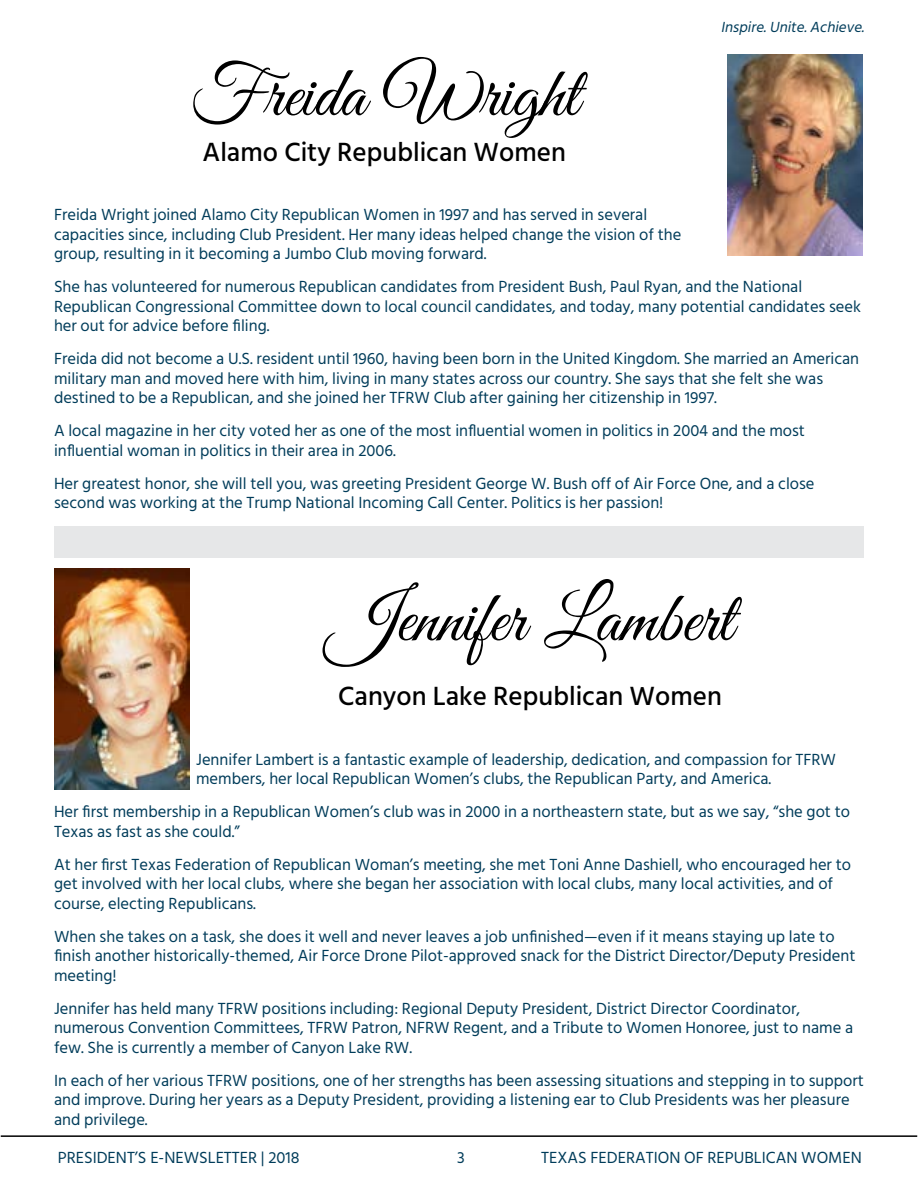
<style>
.page{position:relative;width:918px;height:1188px;background:#fff}
.page>*{position:absolute;margin:0;border:0;box-sizing:border-box;transform-origin:0 0}
.Script_Header{font:72px "Great Vibes";color:#000}
.Author{font:500 27px "Hind Siliguri";color:#000}
.t1{font:16.5px/19.5px "Hind Siliguri";color:#003c5a}
.t2{font:italic 15px "Hind Siliguri";color:#003c5a}
</style>
<div class="page">
<hr style="left:1px;top:1135px;width:916px;height:2px;background:#000">
<div style="left:54px;top:526px;width:810px;height:32px;background:#e6e7e8"></div>
<img style="left:728px;top:54px;width:135px;height:202px">
<img style="left:54px;top:568px;width:135px;height:221px">
<p class="Script_Header" style="left:190px;top:54px;width:391px">Freida Wright</p>
<p class="Author" style="left:203px;top:132px;width:365px">Alamo City Republican Women</p>
<p class="t2" style="left:721px;top:16px;width:149px">Inspire.Unite.Achieve.</p>
<p class="t1" style="left:54px;top:206px;width:629px">Freida Wright joined Alamo City Republican Women in 1997 and has served in several capacities since, including Club President. Her many ideas helped change the vision of the group, resulting in it becoming a Jumbo Club moving forward.</p>
<p class="t1" style="left:54px;top:278px;width:809px">She has volunteered for numerous Republican candidates from President Bush, Paul Ryan, and the National<br>Republican Congressional Committee down to local council candidates, and today, many potential candidates seek her out for advice before filing.</p>
<p class="t1" style="left:54px;top:350px;width:807px">Freida did not become a U.S. resident until 1960, having been born in the United Kingdom. She married an American military man and moved here with him, living in many states across our country. She says that she felt she was destined to be a Republican, and she joined her TFRW Club after gaining her citizenship in 1997.</p>
<p class="t1" style="left:54px;top:422px;width:753px">A local magazine in her city voted her as one of the most influential women in politics in 2004 and the most influential woman in politics in their area in 2006.</p>
<p class="t1" style="left:54px;top:475px;width:762px">Her greatest honor, she will tell you, was greeting President George W. Bush off of Air Force One, and a close second was working at the Trump National Incoming Call Center. Politics is her passion!</p>
<p class="Script_Header" style="left:327px;top:579px;width:408px">Jennifer Lambert</p>
<p class="Author" style="left:338px;top:677px;width:385px">Canyon Lake Republican Women</p>
<p class="t1" style="left:196px;top:751px;width:641px">Jennifer Lambert is a fantastic example of leadership, dedication, and compassion for TFRW members, her local Republican Women’s clubs, the Republican Party, and America.</p>
<p class="t1" style="left:54px;top:803px;width:798px">Her first membership in a Republican Women’s club was in 2000 in a northeastern state, but as we say, “she got to<br>Texas as fast as she could.”</p>
<p class="t1" style="left:54px;top:856px;width:799px">At her first Texas Federation of Republican Woman’s meeting, she met Toni Anne Dashiell, who encouraged her to get involved with her local clubs, where she began her association with local clubs, many local activities, and of course, electing Republicans.</p>
<p class="t1" style="left:54px;top:928px;width:803px">When she takes on a task, she does it well and never leaves a job unfinished—even if it means staying up late to finish another historically-themed, Air Force Drone Pilot-approved snack for the District Director/Deputy President meeting!</p>
<p class="t1" style="left:54px;top:1000px;width:801px">Jennifer has held many TFRW positions including: Regional Deputy President, District Director Coordinator, numerous Convention Committees, TFRW Patron, NFRW Regent, and a Tribute to Women Honoree, just to name a few. She is currently a member of Canyon Lake RW.</p>
<p class="t1" style="left:54px;top:1072px;width:812px">In each of her various TFRW positions, one of her strengths has been assessing situations and stepping in to support and improve. During her years as a Deputy President, providing a listening ear to Club Presidents was her pleasure and privilege.</p>
<p class="t1" style="left:457px;top:1148px;width:9px">3</p>
<p class="t1" style="left:58px;top:1149px;width:243px">PRESIDENT’S E-NEWSLETTER | 2018</p>
<p class="t1" style="left:541px;top:1149px;width:322px">TEXAS FEDERATION OF REPUBLICAN WOMEN</p>
</div>
